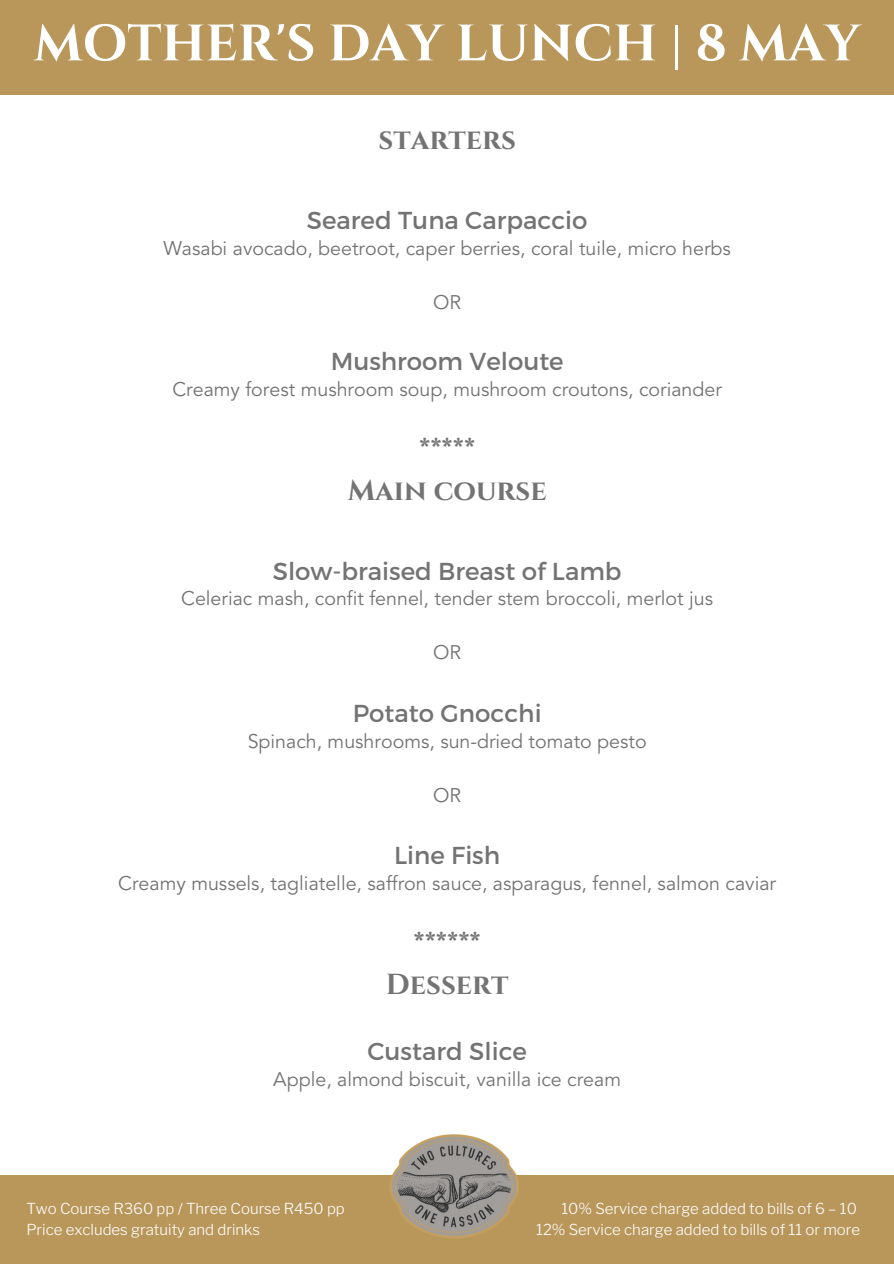
<style>
.page{position:relative;width:894px;height:1264px;background:#fff}
.page>*{position:absolute;margin:0;border:0;box-sizing:border-box;transform-origin:0 0}
.t1{font:700 51px "Cinzel";color:#fff}
.t2{font:700 28.95px "Cinzel";color:#737373}
.t3{font:24.45px "Montserrat";color:#737373}
.t4{font:19.65px "Avenir LT Std";color:#737373}
.t5{font:300 15px "Libre Franklin";color:#fff}
</style>
<div class="page">
<div style="left:0;top:1175px;width:893px;height:88px;background:#b9975b"></div>
<img style="left:390px;top:1134px;width:129px;height:104px">
<div style="left:0;top:0;width:893px;height:95px;background:#b9975b"></div>
<p class="t1" style="left:34px;top:11px;width:827px">MOTHER'S DAY LUNCH | 8 MAY</p>
<p class="t2" style="left:378px;top:121px;width:139px">starters</p>
<p class="t3" style="left:307px;top:204px;width:282px">Seared Tuna Carpaccio</p>
<p class="t4" style="left:163px;top:240px;width:569px">Wasabi avocado, beetroot, caper berries, coral tuile, micro herbs</p>
<p class="t4" style="left:433px;top:294px;width:29px">OR</p>
<p class="t3" style="left:330px;top:345px;width:234px">Mushroom Veloute</p>
<p class="t4" style="left:172px;top:381px;width:551px">Creamy forest mushroom soup, mushroom croutons, coriander</p>
<p class="t2" style="left:419px;top:431px;width:58px">*****</p>
<p class="t2" style="left:347px;top:472px;width:200px">Main course</p>
<p class="t3" style="left:273px;top:555px;width:350px">Slow-braised Breast of Lamb</p>
<p class="t4" style="left:181px;top:590px;width:533px">Celeriac mash, confit fennel, tender stem broccoli, merlot jus</p>
<p class="t4" style="left:433px;top:644px;width:29px">OR</p>
<p class="t3" style="left:352px;top:697px;width:190px">Potato Gnocchi</p>
<p class="t4" style="left:247px;top:732px;width:400px">Spinach, mushrooms, sun-dried tomato pesto</p>
<p class="t4" style="left:433px;top:786px;width:29px">OR</p>
<p class="t3" style="left:394px;top:839px;width:108px">Line Fish</p>
<p class="t4" style="left:118px;top:875px;width:659px">Creamy mussels, tagliatelle, saffron sauce, asparagus, fennel, salmon caviar</p>
<p class="t2" style="left:413px;top:925px;width:69px">******</p>
<p class="t2" style="left:386px;top:965px;width:124px">Dessert</p>
<p class="t3" style="left:367px;top:1035px;width:161px">Custard Slice</p>
<p class="t4" style="left:273px;top:1071px;width:349px">Apple, almond biscuit, vanilla ice cream</p>
<p class="t5" style="left:26px;top:1199px;width:320px">Two Course R360 pp / Three Course R450 pp</p>
<p class="t5" style="left:26px;top:1220px;width:235px">Price excludes gratuity and drinks</p>
<p class="t5" style="left:561px;top:1199px;width:297px">10% Service charge added to bills of 6 – 10</p>
<p class="t5" style="left:536px;top:1220px;width:325px">12% Service charge added to bills of 11 or more</p>
</div>
